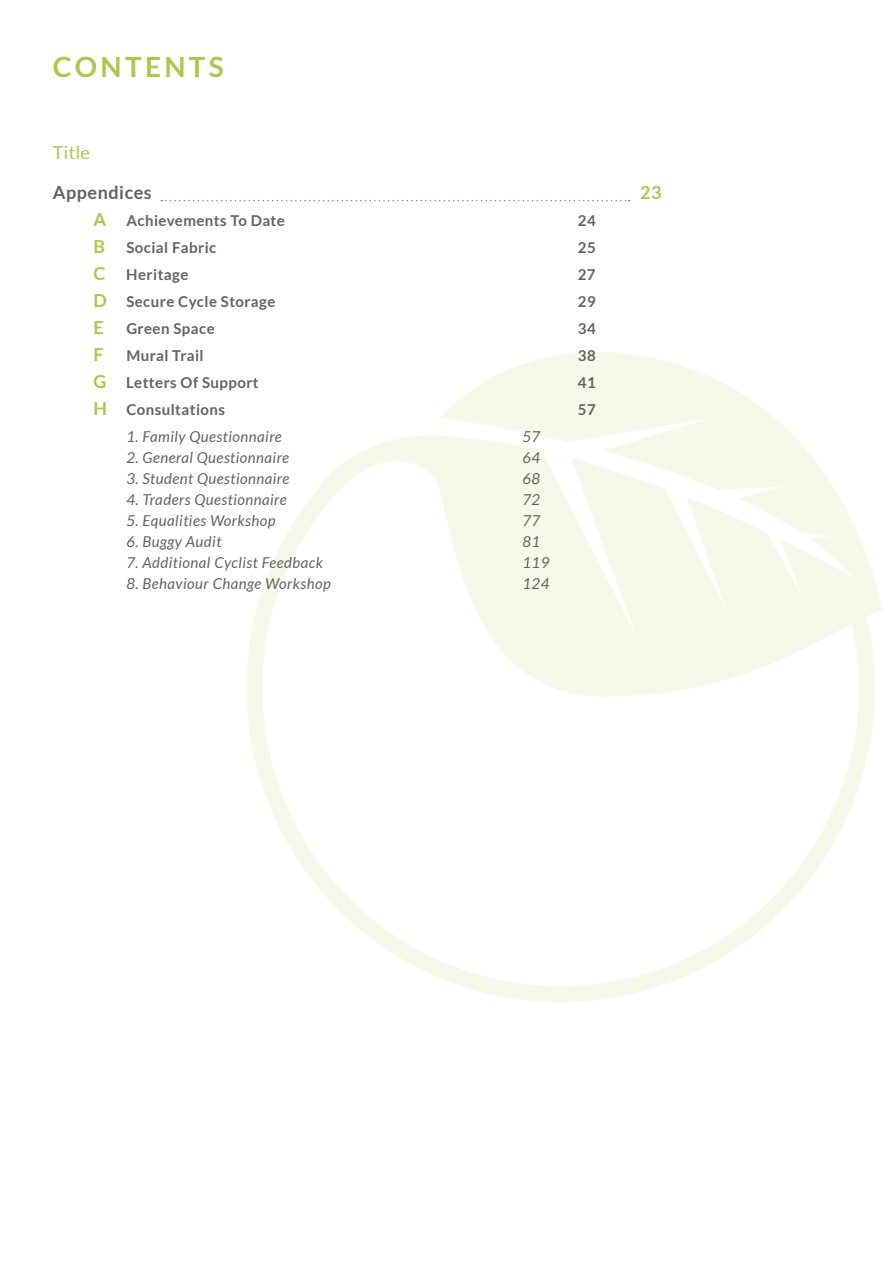
<style>
.page{position:relative;width:893px;height:1263px;background:#fff}
.page>*{position:absolute;margin:0;border:0;box-sizing:border-box;transform-origin:0 0}
.t1{font:700 27.9px "Lato";letter-spacing:.12em;color:#a9c949}
.t2{font:700 18px "Lato";letter-spacing:.03em;color:#626261}
.t3{font:18px "Lato";letter-spacing:.03em;color:#a9c94a}
.t4{font:700 18px "Lato";color:#a9c94a}
.t5{font:italic 15px "Lato";letter-spacing:.03em;color:#626261}
.t6{font:700 15px "Lato";letter-spacing:.03em;color:#626261}
.s1{font-size:18px;color:#a9c94a}
</style>
<div class="page">
<svg style="left:247px;top:352px;width:636px;height:650px"></svg>
<svg style="left:161px;top:200px;width:469px;height:1px"></svg>
<h1 class="t1" style="left:53px;top:50px;width:173px">CONTENTS</h1>
<p class="t3" style="left:53px;top:140px;width:39px">Title</p>
<p class="t2" style="left:53px;top:182px;width:101px">Appendices</p>
<p class="t4" style="left:640px;top:182px;width:23px">23</p>
<p class="t6" style="left:93px;top:212px;width:193px"><span class="s1">A</span> Achievements To Date</p>
<p class="t6" style="left:578px;top:212px;width:19px">24</p>
<p class="t6" style="left:93px;top:239px;width:125px"><span class="s1">B</span> Social Fabric</p>
<p class="t6" style="left:578px;top:239px;width:19px">25</p>
<p class="t6" style="left:93px;top:266px;width:97px"><span class="s1">C</span> Heritage</p>
<p class="t6" style="left:578px;top:266px;width:19px">27</p>
<p class="t6" style="left:93px;top:293px;width:184px"><span class="s1">D</span> Secure Cycle Storage</p>
<p class="t6" style="left:578px;top:293px;width:19px">29</p>
<p class="t4" style="left:93px;top:317px;width:12px">E</p>
<p class="t6" style="left:126px;top:320px;width:90px">Green Space</p>
<p class="t6" style="left:578px;top:320px;width:19px">34</p>
<p class="t4" style="left:93px;top:344px;width:12px">F</p>
<p class="t6" style="left:126px;top:347px;width:79px">Mural Trail</p>
<p class="t6" style="left:578px;top:347px;width:19px">38</p>
<p class="t6" style="left:93px;top:374px;width:167px"><span class="s1">G</span> Letters Of Support</p>
<p class="t6" style="left:578px;top:374px;width:19px">41</p>
<p class="t6" style="left:93px;top:401px;width:133px"><span class="s1">H</span> Consultations</p>
<p class="t6" style="left:578px;top:401px;width:19px">57</p>
<p class="t5" style="left:126px;top:428px;width:157px">1. Family Questionnaire</p>
<p class="t5" style="left:522px;top:428px;width:19px">57</p>
<p class="t5" style="left:126px;top:449px;width:164px">2. General Questionnaire</p>
<p class="t5" style="left:522px;top:449px;width:19px">64</p>
<p class="t5" style="left:126px;top:470px;width:164px">3. Student Questionnaire</p>
<p class="t5" style="left:522px;top:470px;width:19px">68</p>
<p class="t5" style="left:126px;top:491px;width:162px">4. Traders Questionnaire</p>
<p class="t5" style="left:522px;top:491px;width:19px">72</p>
<p class="t5" style="left:126px;top:512px;width:151px">5. Equalities Workshop</p>
<p class="t5" style="left:522px;top:512px;width:19px">77</p>
<p class="t5" style="left:126px;top:533px;width:97px">6. Buggy Audit</p>
<p class="t5" style="left:522px;top:533px;width:19px">81</p>
<p class="t5" style="left:126px;top:554px;width:198px">7. Additional Cyclist Feedback</p>
<p class="t5" style="left:522px;top:554px;width:28px">119</p>
<p class="t5" style="left:126px;top:575px;width:206px">8. Behaviour Change Workshop</p>
<p class="t5" style="left:522px;top:575px;width:28px">124</p>
</div>
